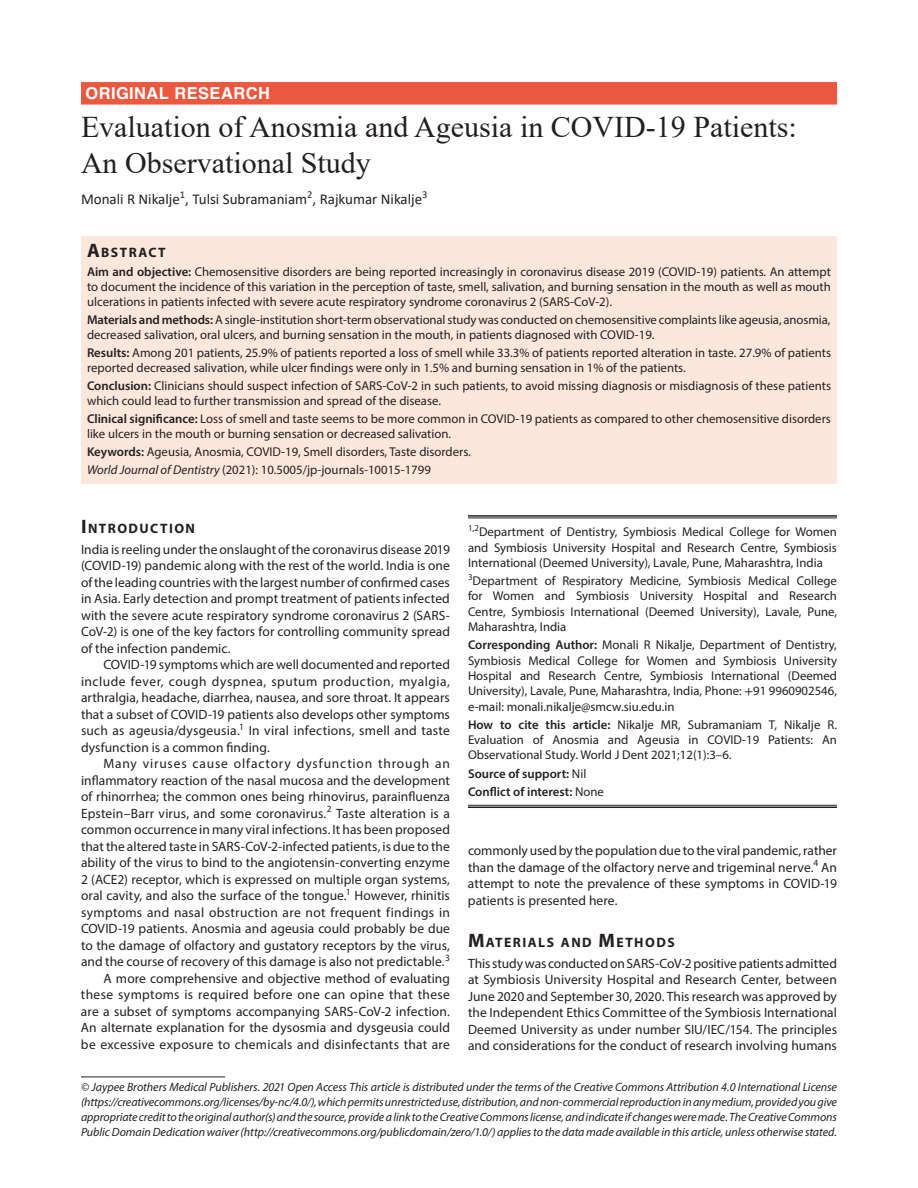
<style>
.page{position:relative;width:918px;height:1188px;background:#fff}
.page>*{position:absolute;margin:0;border:0;box-sizing:border-box;transform-origin:0 0}
.t1{font:30px/36px "Times New Roman";color:#231f20}
.t2{font:700 16.5px "Helvetica LT Std";letter-spacing:.025em;color:#fff}
.t3{font:15px "Calibri";color:#231f20}
.t4{font:700 13.65px "Myriad Pro";letter-spacing:.105em;color:#231f20}
.t5{font:13.5px/16.5px "Myriad Pro";letter-spacing:.005em;color:#231f20;text-align:justify}
.t6{font:12.75px/15.3px "Myriad Pro";color:#231f20;text-align:justify}
.t7{font:600 12.75px/18.3px "Myriad Pro";color:#231f20}
.t8{font:italic 12px/15px "Myriad Pro";letter-spacing:-.005em;color:#231f20;text-align:justify}
.s1{font-size:19.5px}
.s2{font-weight:600}
.s3{font-style:italic}
.s4{font-family:"STIX"}
.s5{font-weight:400}
</style>
<div class="page">
<div style="left:81px;top:82px;width:756px;height:23px;background:#e9583f"></div>
<div style="left:81px;top:236px;width:756px;height:26px;background:#fce7dc"></div>
<div style="left:81px;top:261px;width:756px;height:54px;background:#fce7dc"></div>
<div style="left:81px;top:309px;width:756px;height:39px;background:#fce7dc"></div>
<div style="left:81px;top:342px;width:756px;height:39px;background:#fce7dc"></div>
<div style="left:81px;top:375px;width:756px;height:39px;background:#fce7dc"></div>
<div style="left:81px;top:408px;width:756px;height:39px;background:#fce7dc"></div>
<div style="left:81px;top:441px;width:756px;height:24px;background:#fce7dc"></div>
<div style="left:81px;top:459px;width:756px;height:24px;background:#fce7dc"></div>
<hr style="left:468px;top:515px;width:369px;height:2px;background:#231f20">
<hr style="left:468px;top:518px;width:369px;height:1px;background:#231f20">
<hr style="left:468px;top:805px;width:369px;height:1px;background:#231f20">
<hr style="left:468px;top:807px;width:369px;height:1px;background:#231f20">
<hr style="left:81px;top:1077px;width:144px;height:1px;background:#231f20">
<p class="t2" style="left:86px;top:83px;width:186px">ORIGINAL RESEARCH</p>
<h1 class="t1" style="left:81px;top:108px;width:717px">Evaluation of Anosmia and Ageusia in COVID-19 Patients:<br>An Observational Study</h1>
<p class="t3" style="left:81px;top:189px;width:348px">Monali R Nikalje<sup>1</sup>, Tulsi Subramaniam<sup>2</sup>, Rajkumar Nikalje<sup>3</sup></p>
<p class="t4" style="left:87px;top:243px;width:80px"><span class="s1">A</span>BSTRACT</p>
<p class="t6" style="left:87px;top:264px;width:745px"><span class="s2">Aim and objective:</span> Chemosensitive disorders are being reported increasingly in coronavirus disease 2019 (COVID-19) patients. An attempt to document the incidence of this variation in the perception of taste, smell, salivation, and burning sensation in the mouth as well as mouth ulcerations in patients infected with severe acute respiratory syndrome coronavirus 2 (SARS-CoV-2).</p>
<p class="t6" style="left:87px;top:312px;width:745px"><span class="s2">Materials and methods:</span> A single-institution short-term observational study was conducted on chemosensitive complaints like ageusia, anosmia, decreased salivation, oral ulcers, and burning sensation in the mouth, in patients diagnosed with COVID-19.</p>
<p class="t6" style="left:87px;top:345px;width:746px"><span class="s2">Results:</span> Among 201 patients, 25.9% of patients reported a loss of smell while 33.3% of patients reported alteration in taste. 27.9% of patients reported decreased salivation, while ulcer findings were only in 1.5% and burning sensation in 1% of the patients.</p>
<p class="t6" style="left:87px;top:378px;width:746px"><span class="s2">Conclusion:</span> Clinicians should suspect infection of SARS-CoV-2 in such patients, to avoid missing diagnosis or misdiagnosis of these patients which could lead to further transmission and spread of the disease.</p>
<p class="t6" style="left:87px;top:411px;width:745px"><span class="s2">Clinical significance:</span> Loss of smell and taste seems to be more common in COVID-19 patients as compared to other chemosensitive disorders like ulcers in the mouth or burning sensation or decreased salivation.</p>
<p class="t6" style="left:87px;top:443px;width:385px;line-height:18px"><span class="s2">Keywords:</span> Ageusia, Anosmia, COVID-19, Smell disorders, Taste disorders.<br><span class="s3">World Journal of Dentistry</span> (2021): 10.5005/jp-journals-10015-1799</p>
<p class="t4" style="left:81px;top:519px;width:116px"><span class="s1">I</span>NTRODUCTION</p>
<p class="t5" style="left:81px;top:541px;width:371px">India is reeling under the onslaught of the coronavirus disease 2019 (COVID-19) pandemic along with the rest of the world. India is one of the leading countries with the largest number of confirmed cases in Asia. Early detection and prompt treatment of patients infected with the severe acute respiratory syndrome coronavirus 2 (SARS-CoV-2) is one of the key factors for controlling community spread of the infection pandemic.</p>
<p class="t5" style="left:81px;top:656px;width:371px;text-indent:23px">COVID-19 symptoms which are well documented and reported include fever, cough dyspnea, sputum production, myalgia, arthralgia, headache, diarrhea, nausea, and sore throat. It appears that a subset of COVID-19 patients also develops other symptoms such as ageusia/dysgeusia.<sup>1</sup> In viral infections, smell and taste dysfunction is a common finding.</p>
<p class="t5" style="left:81px;top:755px;width:371px;text-align:right">Many viruses cause olfactory dysfunction through an inflammatory reaction of the nasal mucosa and the development of rhinorrhea; the common ones being rhinovirus, parainfluenza Epstein–Barr virus, and some coronavirus.<sup>2</sup> Taste alteration is a common occurrence in many viral infections. It has been proposed that the altered taste in SARS-CoV-2-infected patients, is due to the ability of the virus to bind to the angiotensin-converting enzyme 2 (ACE2) receptor, which is expressed on multiple organ systems, oral cavity, and also the surface of the tongue.<sup>1</sup> However, rhinitis symptoms and nasal obstruction are not frequent findings in COVID-19 patients. Anosmia and ageusia could probably be due to the damage of olfactory and gustatory receptors by the virus, and the course of recovery of this damage is also not predictable.<sup>3<br></sup>A more comprehensive and objective method of evaluating these symptoms is required before one can opine that these are a subset of symptoms accompanying SARS-CoV-2 infection.<br>An alternate explanation for the dysosmia and dysgeusia could be excessive exposure to chemicals and disinfectants that are</p>
<p class="t6" style="left:468px;top:524px;width:371px"><sup>1,2</sup>Department of Dentistry, Symbiosis Medical College for Women and Symbiosis University Hospital and Research Centre, Symbiosis International (Deemed University), Lavale, Pune, Maharashtra, India</p>
<p class="t6" style="left:468px;top:573px;width:371px"><sup>3</sup>Department of Respiratory Medicine, Symbiosis Medical College for Women and Symbiosis University Hospital and Research Centre, Symbiosis International (Deemed University), Lavale, Pune, Maharashtra, India</p>
<p class="t6" style="left:468px;top:637px;width:371px"><span class="s2">Corresponding Author:</span> Monali R Nikalje, Department of Dentistry, Symbiosis Medical College for Women and Symbiosis University Hospital and Research Centre, Symbiosis International (Deemed University), Lavale, Pune, Maharashtra, India, Phone: <span class="s4">+</span>91 9960902546, e-mail: monali.nikalje@smcw.siu.edu.in</p>
<p class="t6" style="left:468px;top:717px;width:371px"><span class="s2">How to cite this article:</span> Nikalje MR, Subramaniam T, Nikalje R.<br>Evaluation of Anosmia and Ageusia in COVID-19 Patients: An Observational Study. World J Dent 2021;12(1):3–6.</p>
<p class="t7" style="left:468px;top:764px;width:137px">Source of support: <span class="s5">Nil<br></span>Conflict of interest: <span class="s5">None</span></p>
<p class="t5" style="left:468px;top:842px;width:371px">commonly used by the population due to the viral pandemic, rather than the damage of the olfactory nerve and trigeminal nerve.<sup>4</sup> An attempt to note the prevalence of these symptoms in COVID-19 patients is presented here.</p>
<p class="t4" style="left:468px;top:933px;width:208px"><span class="s1">M</span>ATERIALS AND <span class="s1">M</span>ETHODS</p>
<p class="t5" style="left:468px;top:955px;width:371px">This study was conducted on SARS-CoV-2 positive patients admitted at Symbiosis University Hospital and Research Center, between June 2020 and September 30, 2020. This research was approved by the Independent Ethics Committee of the Symbiosis International Deemed University as under number SIU/IEC/154. The principles and considerations for the conduct of research involving humans</p>
<p class="t8" style="left:81px;top:1079px;width:758px">© Jaypee Brothers Medical Publishers. 2021 Open Access This article is distributed under the terms of the Creative Commons Attribution 4.0 International License (https://creativecommons.org/licenses/by-nc/4.0/), which permits unrestricted use, distribution, and non-commercial reproduction in any medium, provided you give appropriate credit to the original author(s) and the source, provide a link to the Creative Commons license, and indicate if changes were made. The Creative Commons Public Domain Dedication waiver (http://creativecommons.org/publicdomain/zero/1.0/) applies to the data made available in this article, unless otherwise stated.</p>
</div>
